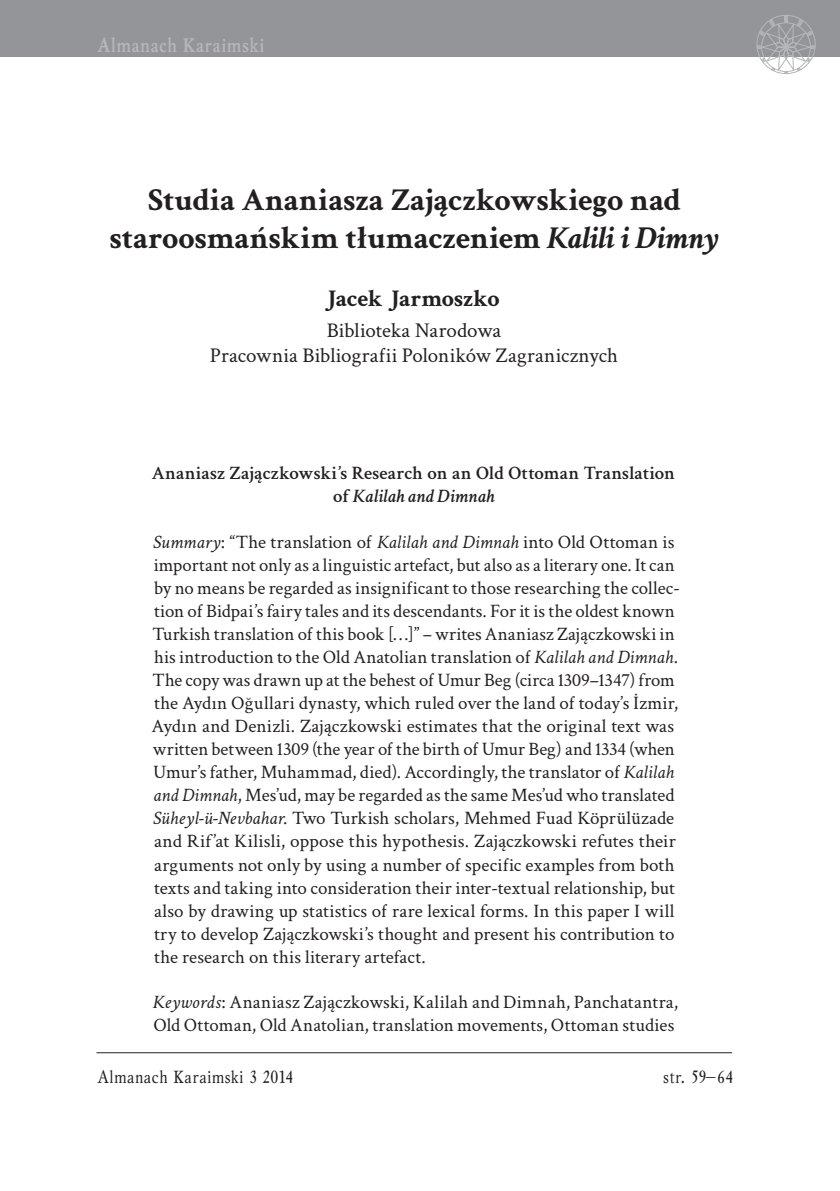
<style>
.page{position:relative;width:840px;height:1191px;background:#fff}
.page>*{position:absolute;margin:0;border:0;box-sizing:border-box;transform-origin:0 0}
.var_title{font:700 32px/38.8px "Crimson";letter-spacing:-.005em;color:#231f20;text-align:center}
.var_author{font:700 24px "Crimson";letter-spacing:-.015em;color:#231f20}
.var_affiliation{font:21px "Crimson";color:#231f20}
.abstract{font:19px/23px "Crimson";letter-spacing:.005em;color:#231f20}
.abstract-2{font:600 19px/23px "Crimson";color:#231f20;text-align:center}
.t1{font:700 19px "Mysl Narrow C";letter-spacing:.015em;color:#b6b7bb}
.t2{font:17px "Mysl Narrow C";letter-spacing:.015em;color:#231f20}
.s1{font-style:italic}
</style>
<div class="page">
<div style="left:0;top:0;width:839px;height:57px;background:#939598"></div>
<svg style="left:756px;top:15px;width:59px;height:59px"></svg>
<hr style="left:96px;top:1052px;width:635px;height:1px;background:#231f20">
<p class="t1" style="left:96px;top:35px;width:169px">Almanach Karaimski</p>
<p class="var_title" style="left:110px;top:179px;width:610px">Studia Ananiasza Zajączkowskiego nad staroosmańskim tłumaczeniem <span class="s1">Kalili i Dimny</span></p>
<p class="var_author" style="left:324px;top:283px;width:176px">Jacek Jarmoszko</p>
<p class="var_affiliation" style="left:326px;top:316px;width:176px">Biblioteka Narodowa</p>
<p class="var_affiliation" style="left:210px;top:341px;width:409px">Pracownia Bibliografii Poloników Zagranicznych</p>
<p class="abstract-2" style="left:151px;top:460px;width:524px">Ananiasz Zajączkowski’s Research on an Old Ottoman Translation of <span class="s1">Kalilah and Dimnah</span></p>
<p class="abstract" style="left:151px;top:529px;width:529px"><span class="s1">Summary</span>: “The translation of <span class="s1">Kalilah and Dimnah</span> into Old Ottoman is important not only as a linguistic artefact, but also as a literary one. It can by no means be regarded as insignificant to those researching the collec&shy;tion of Bidpai’s fairy tales and its descendants. For it is the oldest known Turkish translation of this book […]” – writes Ananiasz Zajączkowski in his introduction to the Old Anatolian translation of <span class="s1">Kalilah and Dimnah</span>.<br>The copy was drawn up at the behest of Umur Beg (circa 1309–1347) from the Aydın Oğullari dynasty, which ruled over the land of today’s İzmir, Aydın and Denizli. Zajączkowski estimates that the original text was written between 1309 (the year of the birth of Umur Beg) and 1334 (when Umur’s father, Muhammad, died). Accordingly, the translator of <span class="s1">Kalilah and Dimnah</span>, Mes’ud, may be regarded as the same Mes’ud who translated <span class="s1">Süheyl-ü-Nevbahar</span>. Two Turkish scholars, Mehmed Fuad Köprülüzade and Rif’at Kilisli, oppose this hypothesis. Zajączkowski refutes their arguments not only by using a number of specific examples from both texts and taking into consideration their inter-textual relationship, but also by drawing up statistics of rare lexical forms. In this paper I will try to develop Zajączkowski’s thought and present his contribution to the research on this literary artefact.</p>
<p class="abstract" style="left:152px;top:990px;width:527px"><span class="s1">Keywords</span>: Ananiasz Zajączkowski, Kalilah and Dimnah, Panchatantra,<br>Old Ottoman, Old Anatolian, translation movements, Ottoman studies</p>
<p class="t2" style="left:96px;top:1068px;width:197px">Almanach Karaimski 3 2014</p>
<p class="t2" style="left:662px;top:1068px;width:71px">str. 59–64</p>
</div>
